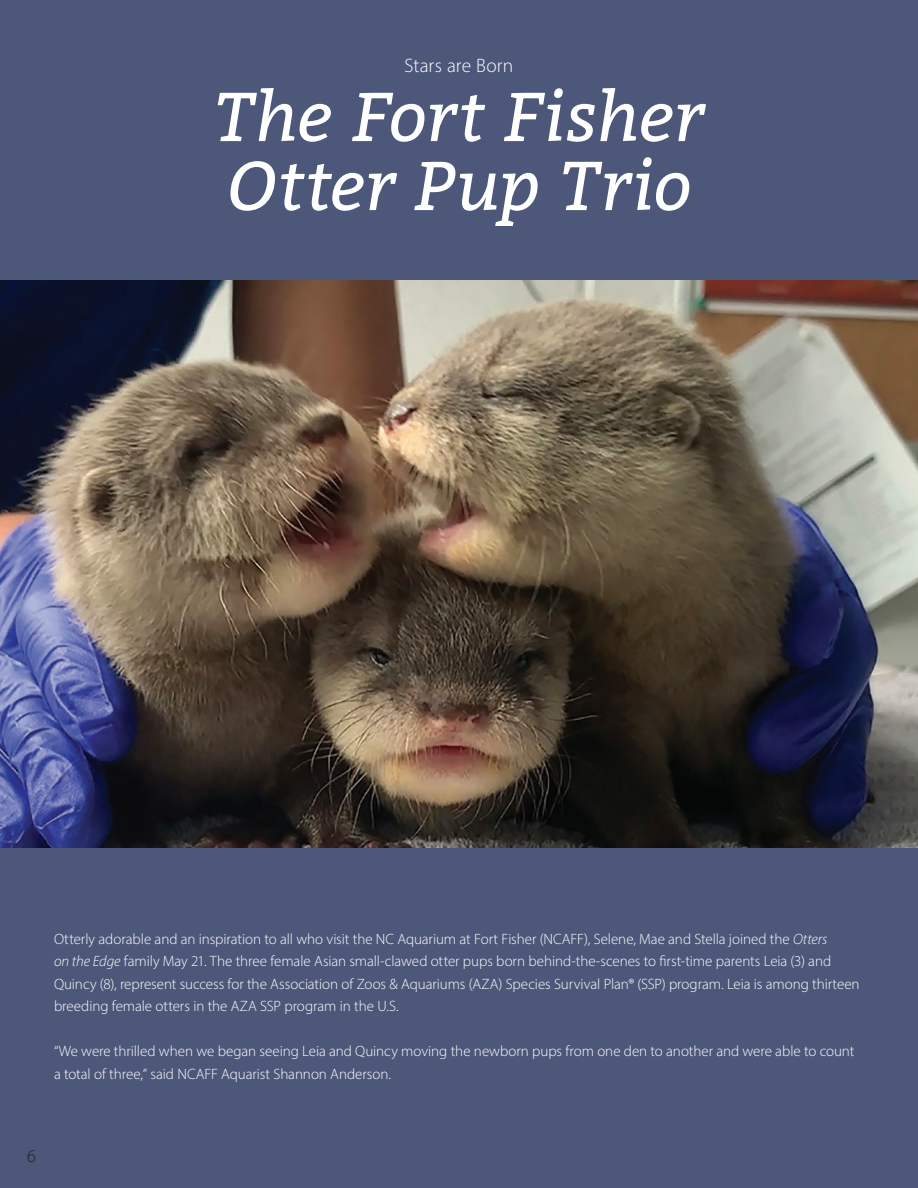
<style>
.page{position:relative;width:918px;height:1188px;background:#4c577a}
.page>*{position:absolute;margin:0;border:0;box-sizing:border-box;transform-origin:0 0}
.t1{font:italic 69px/69px "Bitter";letter-spacing:.01em;color:#fff}
.t2{font:300 19.5px "Myriad Pro";letter-spacing:.01em;color:#fff}
.t3{font:300 18px "Myriad Pro";color:#231f20}
.t4{font:300 15px/22.5px "Myriad Pro";letter-spacing:-.005em;color:#fff}
.s1{font-style:italic}
</style>
<div class="page">
<img style="left:0;top:280px;width:918px;height:568px">
<h2 class="t2" style="left:405px;top:54px;width:110px">Stars are Born</h2>
<h1 class="t1" style="left:215px;top:83px;width:490px">The Fort Fisher<br>Otter Pup Trio</h1>
<p class="t4" style="left:54px;top:927px;width:807px">Otterly adorable and an inspiration to all who visit the NC Aquarium at Fort Fisher (NCAFF), Selene, Mae and Stella joined the <span class="s1">Otters<br>on the Edge</span> family May 21. The three female Asian small-clawed otter pups born behind-the-scenes to first-time parents Leia (3) and Quincy (8), represent success for the Association of Zoos &amp; Aquariums (AZA) Species Survival Plan® (SSP) program. Leia is among thirteen breeding female otters in the AZA SSP program in the U.S.</p>
<p class="t4" style="left:54px;top:1040px;width:802px">“We were thrilled when we began seeing Leia and Quincy moving the newborn pups from one den to another and were able to count a total of three,” said NCAFF Aquarist Shannon Anderson.</p>
<p class="t3" style="left:27px;top:1146px;width:10px">6</p>
</div>
